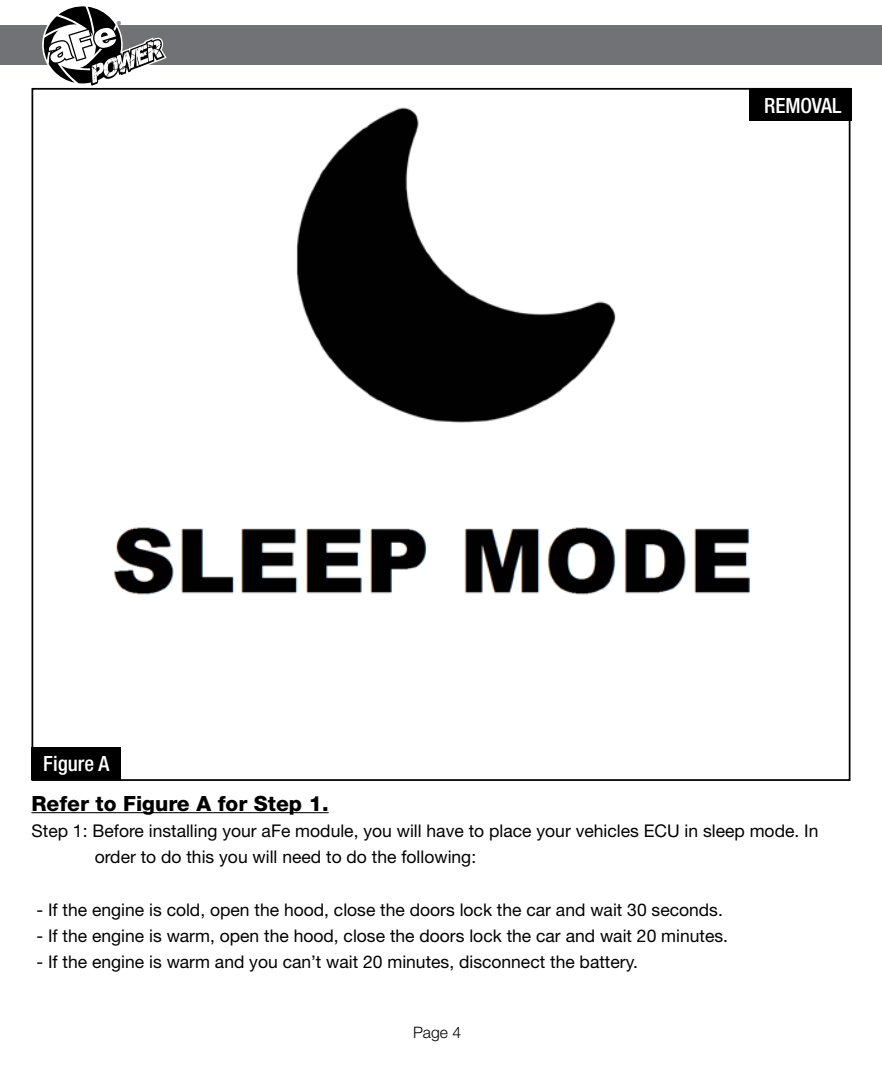
<style>
.page{position:relative;width:882px;height:1071px;background:#fff}
.page>*{position:absolute;margin:0;border:0;box-sizing:border-box;transform-origin:0 0}
.t1{font:800 21px "Helvetica Neue";color:#000}
.t2{font:500 condensed 21px "Helvetica Neue";color:#fff}
.t3{font:17.5px/26.2px "Helvetica Neue";color:#000}
.t4{font:300 15.75px "Helvetica Neue";color:#000}
.t5{font:8.75px "Myriad";color:#000}
</style>
<div class="page">
<div style="left:0;top:26px;width:882px;height:39px;background:#717275"></div>
<svg style="left:43px;top:6px;width:124px;height:82px"></svg>
<img style="left:113px;top:107px;width:637px;height:488px">
<hr style="left:32px;top:812px;width:297px;height:1px;background:#000">
<div style="left:749px;top:88px;width:103px;height:33px;background:#000"></div>
<div style="left:32px;top:747px;width:89px;height:33px;background:#000"></div>
<p class="t5" style="left:117px;top:20px;width:6px">®</p>
<p class="t2" style="left:43px;top:751px;width:67px">Figure A</p>
<p class="t2" style="left:764px;top:93px;width:79px">REMOVAL</p>
<p class="t1" style="left:32px;top:791px;width:299px">Refer to Figure A for Step 1.</p>
<p class="t3" style="left:95px;top:817px;width:725px;text-indent:-63px">Step 1: Before installing your aFe module, you will have to place your vehicles ECU in sleep mode. In order to do this you will need to do the following:</p>
<p class="t3" style="left:36px;top:896px;width:688px">- If the engine is cold, open the hood, close the doors lock the car and wait 30 seconds.</p>
<p class="t3" style="left:36px;top:922px;width:693px">- If the engine is warm, open the hood, close the doors lock the car and wait 20 minutes.</p>
<p class="t3" style="left:36px;top:949px;width:603px">- If the engine is warm and you can’t wait 20 minutes, disconnect the battery.</p>
<p class="t4" style="left:413px;top:1023px;width:50px">Page 4</p>
</div>
